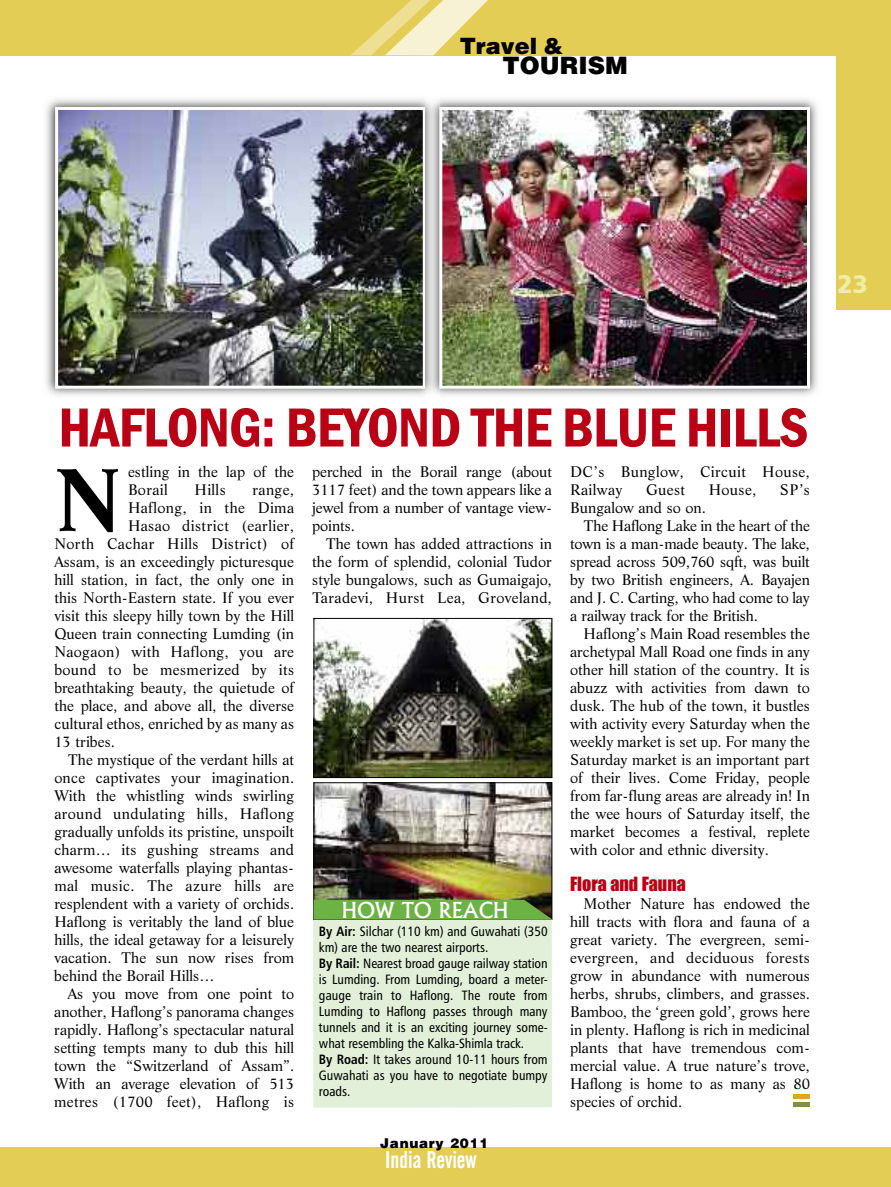
<style>
.page{position:relative;width:891px;height:1187px;background:#fff}
.page>*{position:absolute;margin:0;border:0;box-sizing:border-box;transform-origin:0 0}
.t1{font:700 86.55px "Life BT";color:#000}
.t2{font:600 condensed 57px "Franklin Gothic";letter-spacing:-.015em;color:#ba0014}
.t3{font:25.5px "Humanist 777 BT Black B";color:#f0eda6}
.t4{font:24px "Alternate Gothic No 2 BT";color:#fff}
.t5{font:900 24px "Helvetica";color:#000}
.t6{font:900 22.5px "Helvetica";color:#000}
.t7{font:500 21px "Albertus";letter-spacing:-.02em;color:#fff}
.t8{font:18px "Impact";color:#ba0014}
.t9{font:15px/18px "Life BT";color:#000;text-align:justify}
.t10{font:15px/18px "Life BT";letter-spacing:.02em;color:#000}
.t11{font:13.5px/16px "Humanist 777 BT Roman Condensed B";letter-spacing:-.005em;color:#000}
.t12{font:900 13.5px "Helvetica";letter-spacing:.055em;color:#000}
.s1{font-family:"Humanist 777 BT Bold Condensed B"}
</style>
<div class="page">
<div style="left:836px;top:0;width:55px;height:309px;background:#e3cd55"></div>
<div style="left:0;top:0;width:891px;height:56px;background:#e3cd55"></div>
<svg style="left:351px;top:0;width:137px;height:55px"></svg>
<div style="left:0;top:1147px;width:891px;height:40px;background:#e3cd55"></div>
<div style="left:793px;top:1094px;width:17px;height:5px;background:#d8a925"></div>
<div style="left:793px;top:1102px;width:17px;height:5px;background:#809048"></div>
<img style="left:46px;top:99px;width:772px;height:297px">
<img style="left:59px;top:111px;width:363px;height:274px">
<div style="left:55px;top:107px;width:371px;height:282px;border:3px solid #fff"></div>
<img style="left:316px;top:620px;width:234px;height:156px">
<div style="left:314px;top:618px;width:238px;height:160px;border:1px solid #000"></div>
<img style="left:316px;top:784px;width:234px;height:116px">
<div style="left:314px;top:782px;width:238px;height:138px;border:1px solid #000"></div>
<div style="left:313px;top:920px;width:239px;height:188px;background:#e2f0da"></div>
<svg style="left:314px;top:900px;width:239px;height:20px;background:#67a740"></svg>
<img style="left:443px;top:111px;width:363px;height:274px">
<div style="left:439px;top:107px;width:371px;height:282px;border:3px solid #fff"></div>
<h3 class="t6" style="left:460px;top:33px;width:106px">Travel &amp;</h3>
<h3 class="t5" style="left:503px;top:52px;width:127px">TOURISM</h3>
<h3 class="t3" style="left:837px;top:273px;width:33px">23</h3>
<h2 class="t2" style="left:58px;top:394px;width:752px">HAFLONG: BEYOND THE BLUE HILLS</h2>
<h1 class="t1" style="left:54px;top:466px;width:70px">N</h1>
<p class="t9" style="left:128px;top:464px;width:168px">estling in the lap of the<br>Borail</p>
<p class="t9" style="left:195px;top:482px;width:33px">Hills</p>
<p class="t9" style="left:252px;top:482px;width:43px">range,</p>
<p class="t10" style="left:128px;top:500px;width:168px">Haflong, in the Dima</p>
<p class="t10" style="left:128px;top:518px;width:168px">Hasao district (earlier,</p>
<p class="t10" style="left:54px;top:536px;width:241px">North Cachar Hills District) of</p>
<p class="t9" style="left:54px;top:554px;width:241px">Assam, is an exceedingly picturesque</p>
<p class="t9" style="left:54px;top:572px;width:241px">hill station, in fact, the only one in</p>
<p class="t9" style="left:54px;top:590px;width:241px">this North-Eastern state. If you ever</p>
<p class="t9" style="left:54px;top:608px;width:241px">visit this sleepy hilly town by the Hill</p>
<p class="t9" style="left:54px;top:626px;width:241px">Queen train connecting Lumding (in</p>
<p class="t10" style="left:54px;top:644px;width:241px">Naogaon) with Haflong, you are</p>
<p class="t10" style="left:54px;top:662px;width:241px">bound to be mesmerized by its</p>
<p class="t9" style="left:54px;top:680px;width:241px">breathtaking beauty, the quietude of</p>
<p class="t9" style="left:54px;top:698px;width:241px">the place, and above all, the diverse</p>
<p class="t9" style="left:54px;top:716px;width:241px">cultural ethos, enriched by as many as</p>
<p class="t9" style="left:54px;top:734px;width:62px">13 tribes.</p>
<p class="t9" style="left:68px;top:752px;width:228px">The mystique of the verdant hills at</p>
<p class="t9" style="left:54px;top:770px;width:241px">once captivates your imagination.</p>
<p class="t9" style="left:54px;top:788px;width:241px">With the whistling winds swirling</p>
<p class="t10" style="left:54px;top:806px;width:241px">around undulating hills, Haflong</p>
<p class="t9" style="left:54px;top:824px;width:241px">gradually unfolds its pristine, unspoilt</p>
<p class="t9" style="left:54px;top:842px;width:241px">charm… its gushing streams and</p>
<p class="t9" style="left:54px;top:860px;width:241px">awesome waterfalls playing phantas-</p>
<p class="t10" style="left:54px;top:878px;width:241px">mal music. The azure hills are</p>
<p class="t9" style="left:54px;top:896px;width:241px">resplendent with a variety of orchids.</p>
<p class="t9" style="left:54px;top:914px;width:241px">Haflong is veritably the land of blue</p>
<p class="t9" style="left:54px;top:932px;width:241px">hills, the ideal getaway for a leisurely</p>
<p class="t9" style="left:54px;top:950px;width:241px">vacation. The sun now rises from</p>
<p class="t9" style="left:54px;top:968px;width:162px">behind the Borail Hills…</p>
<p class="t9" style="left:68px;top:986px;width:228px">As you move from one point to</p>
<p class="t9" style="left:54px;top:1004px;width:241px">another, Haflong’s panorama changes</p>
<p class="t9" style="left:54px;top:1022px;width:241px">rapidly. Haflong’s spectacular natural</p>
<p class="t9" style="left:54px;top:1040px;width:241px">setting tempts many to dub this hill</p>
<p class="t9" style="left:54px;top:1058px;width:241px">town the “Switzerland of Assam”.</p>
<p class="t9" style="left:54px;top:1076px;width:241px">With an average elevation of 513</p>
<p class="t9" style="left:54px;top:1094px;width:241px">metres (1700 feet), Haflong is</p>
<p class="t9" style="left:312px;top:464px;width:241px">perched in the Borail range (about 3117 feet) and the town appears like a jewel from a number of vantage view&shy;points.</p>
<p class="t9" style="left:312px;top:536px;width:241px;text-indent:14px">The town has added attractions in the form of splendid, colonial Tudor style bungalows, such as Gumaigajo, Taradevi, Hurst Lea, Groveland,</p>
<h3 class="t7" style="left:342px;top:897px;width:168px">HOW TO REACH</h3>
<p class="t11" style="left:319px;top:924px;width:230px"><span class="s1">By Air:</span> Silchar (110 km) and Guwahati (350 km) are the two nearest airports.<br><span class="s1">By Rail:</span> Nearest broad gauge railway station is Lumding. From Lumding, board a meter&shy;gauge train to Haflong. The route from Lumding to Haflong passes through many tunnels and it is an exciting journey some&shy;what resembling the Kalka-Shimla track.<br><span class="s1">By Road:</span> It takes around 10-11 hours from Guwahati as you have to negotiate bumpy roads.</p>
<p class="t12" style="left:380px;top:1135px;width:110px">January 2011</p>
<h3 class="t4" style="left:385px;top:1151px;width:93px">India Review</h3>
<p class="t10" style="left:570px;top:464px;width:241px">DC’s Bunglow, Circuit House,<br>Railway</p>
<p class="t9" style="left:646px;top:482px;width:41px">Guest</p>
<p class="t9" style="left:709px;top:482px;width:49px">House,</p>
<p class="t9" style="left:780px;top:482px;width:32px">SP’s</p>
<p class="t9" style="left:570px;top:500px;width:137px">Bungalow and so on.</p>
<p class="t9" style="left:584px;top:518px;width:228px">The Haflong Lake in the heart of the</p>
<p class="t9" style="left:570px;top:536px;width:241px">town is a man-made beauty. The lake,</p>
<p class="t9" style="left:570px;top:554px;width:241px">spread across 509,760 sqft, was built</p>
<p class="t9" style="left:570px;top:572px;width:241px">by two British engineers, A. Bayajen</p>
<p class="t9" style="left:570px;top:590px;width:241px">and J. C. Carting, who had come to lay</p>
<p class="t9" style="left:570px;top:608px;width:189px">a railway track for the British.</p>
<p class="t9" style="left:584px;top:626px;width:228px">Haflong’s Main Road resembles the</p>
<p class="t9" style="left:570px;top:644px;width:241px">archetypal Mall Road one finds in any</p>
<p class="t9" style="left:570px;top:662px;width:241px">other hill station of the country. It is</p>
<p class="t9" style="left:570px;top:680px;width:241px">abuzz with activities from dawn to</p>
<p class="t9" style="left:570px;top:698px;width:241px">dusk. The hub of the town, it bustles</p>
<p class="t9" style="left:570px;top:716px;width:241px">with activity every Saturday when the</p>
<p class="t9" style="left:570px;top:734px;width:241px">weekly market is set up. For many the</p>
<p class="t9" style="left:570px;top:752px;width:241px">Saturday market is an important part</p>
<p class="t9" style="left:570px;top:770px;width:241px">of their lives. Come Friday, people</p>
<p class="t9" style="left:570px;top:788px;width:241px">from far-flung areas are already in! In</p>
<p class="t9" style="left:570px;top:806px;width:241px">the wee hours of Saturday itself, the</p>
<p class="t9" style="left:570px;top:824px;width:241px">market becomes a festival, replete</p>
<p class="t9" style="left:570px;top:842px;width:200px">with color and ethnic diversity.</p>
<p class="t8" style="left:570px;top:873px;width:117px">Flora and Fauna</p>
<p class="t9" style="left:570px;top:896px;width:241px;text-indent:13px">Mother Nature has endowed the hill tracts with flora and fauna of a great variety. The evergreen, semi&shy;evergreen, and deciduous forests grow in abundance with numerous herbs, shrubs, climbers, and grasses.<br>Bamboo, the ‘green gold’, grows here in plenty. Haflong is rich in medicinal plants that have tremendous com&shy;mercial value. A true nature’s trove, Haflong is home to as many as 80 species of orchid.</p>
</div>
